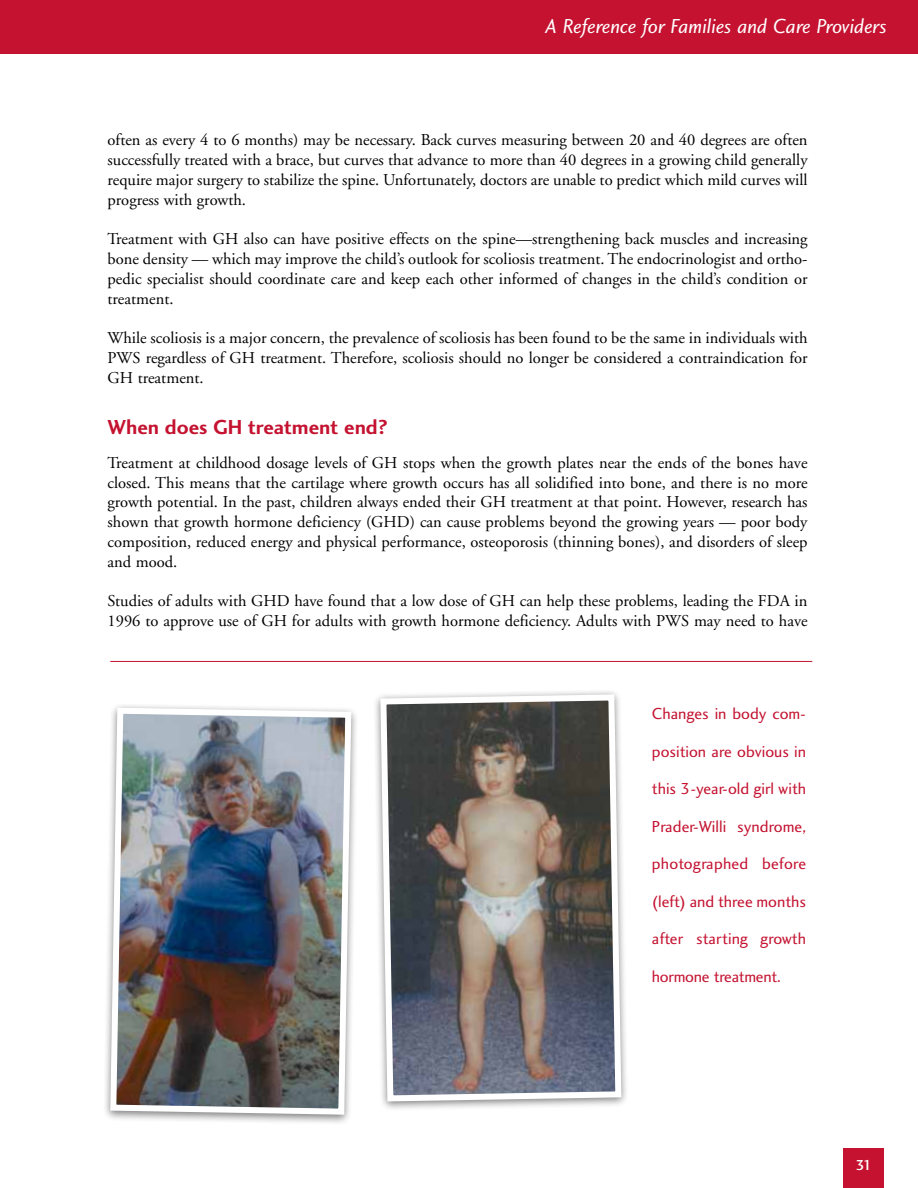
<style>
.page{position:relative;width:918px;height:1188px;background:#fff}
.page>*{position:absolute;margin:0;border:0;box-sizing:border-box;transform-origin:0 0}
.t1{font:21px "Charlotte Sans Book Italic Plain";color:#fff}
.t2{font:21px "Charlotte Sans Bold Plain";color:#c41230}
.t3{font:16.5px/19.8px "Adobe Garamond";color:#000;text-align:justify}
.t4{font:16.5px "Charlotte Sans Book Plain";color:#c41230}
.t5{font:15px "Charlotte Sans Medium Plain";color:#fff}
</style>
<div class="page">
<div style="left:0;top:0;width:918px;height:54px;background:#c41230"></div>
<div style="left:844px;top:1148px;width:40px;height:40px;background:#c41230"></div>
<hr style="left:110px;top:661px;width:702px;height:1px;background:#c41230">
<div style="left:102px;top:702px;width:257px;height:423px;background:#000;opacity:.5"></div>
<img style="left:107px;top:705px;width:247px;height:413px">
<div style="left:372px;top:689px;width:257px;height:422px;background:#000;opacity:.5"></div>
<svg style="left:377px;top:691px;width:247px;height:413px"></svg>
<p class="t1" style="left:546px;top:13px;width:342px">A Reference for Families and Care Providers</p>
<p class="t3" style="left:108px;top:130px;width:702px">often as every 4 to 6 months) may be necessary. Back curves measuring between 20 and 40 degrees are often successfully treated with a brace, but curves that advance to more than 40 degrees in a growing child generally require major surgery to stabilize the spine. Unfortunately, doctors are unable to predict which mild curves will progress with growth.</p>
<p class="t3" style="left:108px;top:229px;width:702px">Treatment with GH also can have positive effects on the spine—strengthening back muscles and increasing bone density — which may improve the child’s outlook for scoliosis treatment. The endocrinologist and ortho&shy;pedic specialist should coordinate care and keep each other informed of changes in the child’s condition or treatment.</p>
<p class="t3" style="left:108px;top:328px;width:702px">While scoliosis is a major concern, the prevalence of scoliosis has been found to be the same in individuals with PWS regardless of GH treatment. Therefore, scoliosis should no longer be considered a contraindication for GH treatment.</p>
<p class="t2" style="left:108px;top:415px;width:281px">When does GH treatment end?</p>
<p class="t3" style="left:108px;top:453px;width:702px">Treatment at childhood dosage levels of GH stops when the growth plates near the ends of the bones have closed. This means that the cartilage where growth occurs has all solidified into bone, and there is no more growth potential. In the past, children always ended their GH treatment at that point. However, research has shown that growth hormone deficiency (GHD) can cause problems beyond the growing years — poor body composition, reduced energy and physical performance, osteoporosis (thinning bones), and disorders of sleep and mood.</p>
<p class="t3" style="left:108px;top:592px;width:702px">Studies of adults with GHD have found that a low dose of GH can help these problems, leading the FDA in<br>1996 to approve use of GH for adults with growth hormone deficiency. Adults with PWS may need to have</p>
<p class="t4" style="left:652px;top:704px;width:156px">Changes in body com-</p>
<p class="t4" style="left:652px;top:742px;width:156px">position are obvious in</p>
<p class="t4" style="left:652px;top:779px;width:156px">this 3-year-old girl with</p>
<p class="t4" style="left:652px;top:817px;width:156px">Prader-Willi syndrome,</p>
<p class="t4" style="left:652px;top:854px;width:156px">photographed before</p>
<p class="t4" style="left:652px;top:892px;width:156px">(left) and three months</p>
<p class="t4" style="left:652px;top:929px;width:156px">after starting growth</p>
<p class="t4" style="left:652px;top:967px;width:129px">hormone treatment.</p>
<p class="t5" style="left:856px;top:1156px;width:18px">31</p>
</div>
